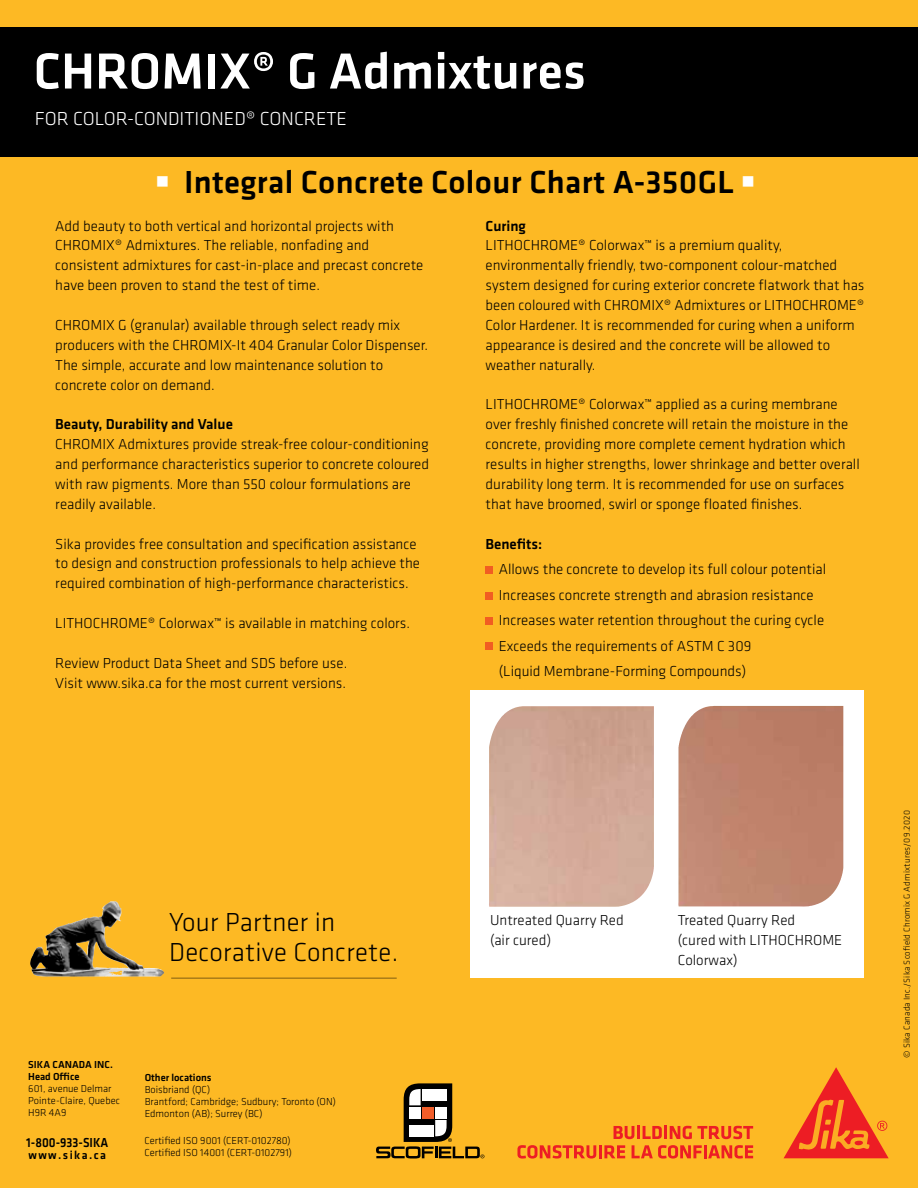
<style>
.page{position:relative;width:918px;height:1188px;background:#fdb924}
.page>*{position:absolute;margin:0;border:0;box-sizing:border-box;transform-origin:0 0}
.t1{font:500 52.5px "Klavika";color:#fff}
.t2{font:500 33px "Klavika";letter-spacing:.01em;color:#000}
.t3{font:300 27px/30px "Klavika";letter-spacing:.01em;color:#000}
.t4{font:300 19.5px "Klavika";color:#fff}
.t5{font:300 15px/19.8px "Klavika";color:#000}
.t6{font:500 15px "Klavika";color:#000}
.t7{font:500 13.5px "Klavika";color:#000;scale:.9 1}
.t8{font:500 12px "Klavika";letter-spacing:.12em;color:#000}
.t9{font:300 10.5px/12px "Klavika";color:#000}
.t10{font:500 10.5px/12px "Klavika";color:#000}
.t11{font:300 9px "Klavika";letter-spacing:.025em;color:#000}
.s1{color:#fff}
</style>
<div class="page">
<svg style="left:376px;top:1083px;width:108px;height:76px"></svg>
<svg style="left:784px;top:1067px;width:105px;height:91px"></svg>
<svg style="left:517px;top:1145px;width:108px;height:14px"></svg>
<svg style="left:632px;top:1145px;width:121px;height:14px"></svg>
<svg style="left:614px;top:1126px;width:139px;height:13px"></svg>
<div style="left:0;top:28px;width:918px;height:129px;background:#000"></div>
<svg style="left:470px;top:691px;width:394px;height:287px;background:#ead8d1"></svg>
<img style="left:678px;top:706px;width:150px;height:201px">
<img style="left:30px;top:901px;width:134px;height:76px">
<hr style="left:171px;top:978px;width:226px;height:1px;background:#000">
<div style="left:486px;top:617px;width:7px;height:8px;background:#f15d22"></div>
<div style="left:486px;top:566px;width:7px;height:8px;background:#f15d22"></div>
<div style="left:486px;top:592px;width:7px;height:7px;background:#f15d22"></div>
<div style="left:486px;top:643px;width:7px;height:7px;background:#f15d22"></div>
<h1 class="t1" style="left:34px;top:36px;width:554px">CHROMIX® G Admixtures</h1>
<h3 class="t4" style="left:35px;top:107px;width:314px">FOR COLOR-CONDITIONED® CONCRETE</h3>
<h2 class="t2" style="left:156px;top:159px;width:601px"><span class="s1">■</span> Integral Concrete Colour Chart A-350GL <span class="s1">■</span></h2>
<p class="t5" style="left:55px;top:215px;width:370px">Add beauty to both vertical and horizontal projects with CHROMIX® Admixtures. The reliable, nonfading and consistent admixtures for cast-in-place and precast concrete have been proven to stand the test of time.</p>
<p class="t5" style="left:55px;top:315px;width:374px">CHROMIX G (granular) available through select ready mix producers with the CHROMIX-It 404 Granular Color Dispenser.<br>The simple, accurate and low maintenance solution to concrete color on demand.</p>
<p class="t6" style="left:55px;top:414px;width:179px">Beauty, Durability and Value</p>
<p class="t5" style="left:55px;top:434px;width:375px">CHROMIX Admixtures provide streak-free colour-conditioning and performance characteristics superior to concrete coloured with raw pigments. More than 550 colour formulations are readily available.</p>
<p class="t5" style="left:55px;top:533px;width:366px">Sika provides free consultation and specification assistance to design and construction professionals to help achieve the required combination of high-performance characteristics.</p>
<p class="t5" style="left:55px;top:613px;width:356px">LITHOCHROME® Colorwax™ is available in matching colors.</p>
<p class="t5" style="left:55px;top:653px;width:294px">Review Product Data Sheet and SDS before use.<br>Visit www.sika.ca for the most current versions.</p>
<p class="t6" style="left:486px;top:215px;width:42px">Curing</p>
<p class="t5" style="left:486px;top:235px;width:380px">LITHOCHROME® Colorwax™ is a premium quality, environmentally friendly, two-component colour-matched system designed for curing exterior concrete flatwork that has been coloured with CHROMIX® Admixtures or LITHOCHROME® Color Hardener. It is recommended for curing when a uniform appearance is desired and the concrete will be allowed to weather naturally.</p>
<p class="t5" style="left:486px;top:394px;width:376px">LITHOCHROME® Colorwax™ applied as a curing membrane over freshly finished concrete will retain the moisture in the concrete, providing more complete cement hydration which results in higher strengths, lower shrinkage and better overall durability long term. It is recommended for use on surfaces that have broomed, swirl or sponge floated finishes.</p>
<p class="t6" style="left:486px;top:533px;width:58px">Benefits:</p>
<p class="t5" style="left:499px;top:556px;width:329px;line-height:25.5px">Allows the concrete to develop its full colour potential Increases concrete strength and abrasion resistance Increases water retention throughout the curing cycle Exceeds the requirements of ASTM C 309<br>(Liquid Membrane-Forming Compounds)</p>
<h3 class="t3" style="left:169px;top:907px;width:231px">Your Partner in<br>Decorative Concrete.</h3>
<p class="t10" style="left:28px;top:1059px;width:86px">SIKA CANADA INC.<br>Head Office</p>
<p class="t9" style="left:28px;top:1083px;width:93px">601, avenue Delmar<br>Pointe-Claire, Quebec<br>H9R 4A9</p>
<p class="t7" style="left:26px;top:1134px;width:93px">1-800-933-SIKA</p>
<p class="t8" style="left:28px;top:1147px;width:79px">www.sika.ca</p>
<p class="t10" style="left:145px;top:1072px;width:68px">Other locations</p>
<p class="t9" style="left:145px;top:1084px;width:193px">Boisbriand (QC)<br>Brantford; Cambridge; Sudbury; Toronto (ON)<br>Edmonton (AB); Surrey (BC)</p>
<p class="t9" style="left:145px;top:1134px;width:149px">Certified ISO 9001 (CERT-0102780)<br>Certified ISO 14001 (CERT-0102791)</p>
<p class="t5" style="left:490px;top:910px;width:135px">Untreated Quarry Red (air cured)</p>
<p class="t5" style="left:678px;top:910px;width:166px">Treated Quarry Red<br>(cured with LITHOCHROME<br>Colorwax)</p>
<p class="t11" style="left:901px;top:1058px;width:249px;rotate:-90deg">© Sika Canada Inc./Sika Scofield Chromix G Admixtures/09.2020</p>
</div>
